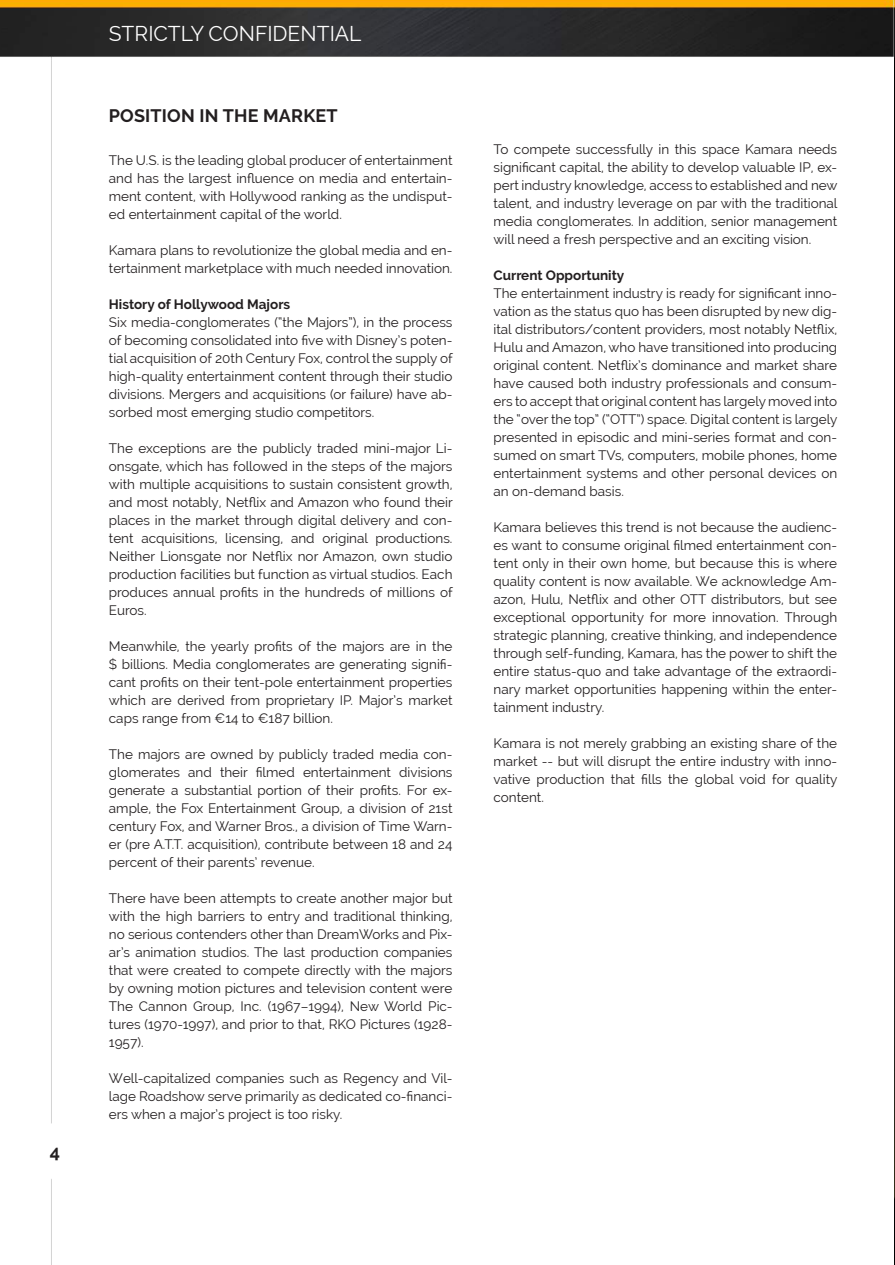
<style>
.page{position:relative;width:895px;height:1265px;background:#fff}
.page>*{position:absolute;margin:0;border:0;box-sizing:border-box;transform-origin:0 0}
.t1{font:21px "Raleway";color:#fff}
.t2{font:700 18px "Raleway";letter-spacing:.01em;color:#231f20}
.t3{font:13.5px/18px "Raleway";color:#231f20;text-align:justify}
.t4{font:700 13.5px "Raleway";color:#231f20}
</style>
<div class="page">
<img style="left:0;top:0;width:895px;height:1265px">
<h2 class="t2" style="left:50px;top:1141px;width:12px">4</h2>
<h1 class="t1" style="left:109px;top:21px;width:254px">STRICTLY CONFIDENTIAL</h1>
<h2 class="t2" style="left:109px;top:106px;width:230px">POSITION IN THE MARKET</h2>
<p class="t3" style="left:109px;top:151px;width:345px">The U.S. is the leading global producer of entertainment and has the largest influence on media and entertain&shy;ment content, with Hollywood ranking as the undisput&shy;ed entertainment capital of the world.</p>
<p class="t3" style="left:109px;top:241px;width:345px">Kamara plans to revolutionize the global media and en&shy;tertainment marketplace with much needed innovation.</p>
<p class="t4" style="left:109px;top:296px;width:183px">History of Hollywood Majors</p>
<p class="t3" style="left:109px;top:313px;width:345px">Six media-conglomerates (“the Majors”), in the process of becoming consolidated into five with Disney’s poten&shy;tial acquisition of 20th Century Fox, control the supply of high-quality entertainment content through their studio divisions. Mergers and acquisitions (or failure) have ab&shy;sorbed most emerging studio competitors.</p>
<p class="t3" style="left:109px;top:439px;width:345px">The exceptions are the publicly traded mini-major Li&shy;onsgate, which has followed in the steps of the majors with multiple acquisitions to sustain consistent growth, and most notably, Netflix and Amazon who found their places in the market through digital delivery and con&shy;tent acquisitions, licensing, and original productions.<br>Neither Lionsgate nor Netflix nor Amazon, own studio production facilities but function as virtual studios. Each produces annual profits in the hundreds of millions of Euros.</p>
<p class="t3" style="left:109px;top:637px;width:345px">Meanwhile, the yearly profits of the majors are in the $ billions. Media conglomerates are generating signifi&shy;cant profits on their tent-pole entertainment properties which are derived from proprietary IP. Major’s market caps range from €14 to €187 billion.</p>
<p class="t3" style="left:109px;top:745px;width:345px">The majors are owned by publicly traded media con&shy;glomerates and their filmed entertainment divisions generate a substantial portion of their profits. For ex&shy;ample, the Fox Entertainment Group, a division of 21st century Fox, and Warner Bros., a division of Time Warn&shy;er (pre A.T.T. acquisition), contribute between 18 and 24 percent of their parents’ revenue.</p>
<p class="t3" style="left:109px;top:889px;width:345px">There have been attempts to create another major but with the high barriers to entry and traditional thinking, no serious contenders other than DreamWorks and Pix&shy;ar’s animation studios. The last production companies that were created to compete directly with the majors by owning motion pictures and television content were The Cannon Group, Inc. (1967–1994), New World Pic&shy;tures (1970-1997), and prior to that, RKO Pictures (1928- 1957).</p>
<p class="t3" style="left:109px;top:1069px;width:345px">Well-capitalized companies such as Regency and Vil&shy;lage Roadshow serve primarily as dedicated co-financi&shy;ers when a major’s project is too risky.</p>
<p class="t3" style="left:493px;top:140px;width:345px">To compete successfully in this space Kamara needs significant capital, the ability to develop valuable IP, ex&shy;pert industry knowledge, access to established and new talent, and industry leverage on par with the traditional media conglomerates. In addition, senior management will need a fresh perspective and an exciting vision.</p>
<p class="t4" style="left:493px;top:267px;width:132px">Current Opportunity</p>
<p class="t3" style="left:493px;top:284px;width:345px">The entertainment industry is ready for significant inno&shy;vation as the status quo has been disrupted by new dig&shy;ital distributors/content providers, most notably Netflix, Hulu and Amazon, who have transitioned into producing original content. Netflix’s dominance and market share have caused both industry professionals and consum&shy;ers to accept that original content has largely moved into the “over the top” (“OTT”) space. Digital content is largely presented in episodic and mini-series format and con&shy;sumed on smart TVs, computers, mobile phones, home entertainment systems and other personal devices on an on-demand basis.</p>
<p class="t3" style="left:493px;top:518px;width:345px">Kamara believes this trend is not because the audienc&shy;es want to consume original filmed entertainment con&shy;tent only in their own home, but because this is where quality content is now available. We acknowledge Am&shy;azon, Hulu, Netflix and other OTT distributors, but see exceptional opportunity for more innovation. Through strategic planning, creative thinking, and independence through self-funding, Kamara, has the power to shift the entire status-quo and take advantage of the extraordi&shy;nary market opportunities happening within the enter&shy;tainment industry.</p>
<p class="t3" style="left:493px;top:734px;width:345px">Kamara is not merely grabbing an existing share of the market -- but will disrupt the entire industry with inno&shy;vative production that fills the global void for quality content.</p>
</div>
